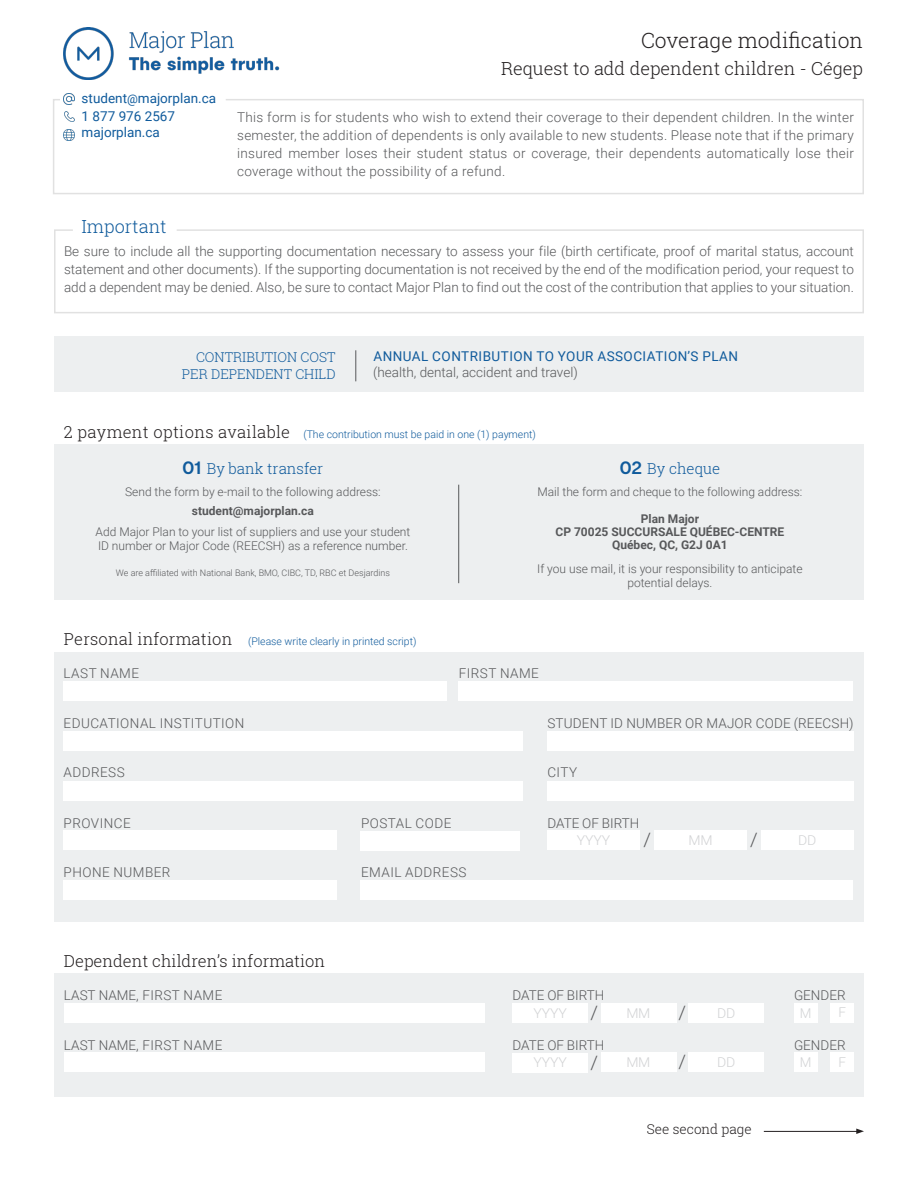
<style>
.page{position:relative;width:918px;height:1188px;background:#fff}
.page>*{position:absolute;margin:0;border:0;box-sizing:border-box;transform-origin:0 0}
.t1{font:300 21px "Roboto Slab";color:#231f20}
.t2{font:300 18.45px "Roboto";color:#57585a;scale:1.04 1}
.t3{font:300 18px "Roboto Slab";color:#231f20}
.t4{font:300 18px "Roboto Slab";color:#105b9c}
.t5{font:300 16.5px "Roboto Slab";letter-spacing:.01em;color:#231f20}
.t6{font:300 15px "Roboto Slab";color:#105b9c}
.t7{font:300 13.5px/18px "Roboto";letter-spacing:.015em;color:#57585a;text-align:justify}
.t8{font:300 13.5px "Roboto";letter-spacing:.035em;color:#57585a}
.t9{font:13.5px "Roboto";letter-spacing:.01em;color:#105b9c}
.t10{font:13.5px "Roboto";letter-spacing:.035em;color:#105b9c}
.t11{font:300 13.5px "Roboto Slab";color:#105b9c}
.t12{font:300 13.5px "Roboto";letter-spacing:-.005em;color:#d1d2d4;scale:1.04 1}
.t13{font:300 13.5px "Roboto Slab";color:#231f20}
.t14{font:300 13.5px "Roboto";letter-spacing:-.005em;color:#d1d2d4}
.t15{font:300 12px/14.4px "Roboto";color:#57585a}
.t16{font:700 12px "Roboto";color:#57585a}
.t17{font:300 10.5px "Roboto";color:#105b9c}
.t18{font:300 9px "Roboto";color:#57585a}
.s1{font-size:12px}
.s2{font-family:"Publica Sans";font-weight:500;font-size:18px}
</style>
<div class="page">
<svg style="left:53px;top:98px;width:811px;height:96px"></svg>
<svg style="left:54px;top:229px;width:810px;height:85px"></svg>
<svg style="left:64px;top:129px;width:11px;height:11px"></svg>
<svg style="left:64px;top:94px;width:11px;height:11px"></svg>
<svg style="left:64px;top:111px;width:11px;height:11px"></svg>
<img style="left:64px;top:27px;width:215px;height:52px">
<div style="left:54px;top:337px;width:810px;height:55px;background:#edeff0"></div>
<hr style="left:355px;top:350px;width:1px;height:31px;background:#57585a">
<div style="left:54px;top:445px;width:810px;height:155px;background:#edeff0"></div>
<hr style="left:458px;top:485px;width:1px;height:98px;background:#57585a">
<div style="left:54px;top:652px;width:810px;height:270px;background:#edeff0"></div>
<div style="left:63px;top:681px;width:383px;height:20px;background:#fff"></div>
<div style="left:459px;top:681px;width:394px;height:20px;background:#fff"></div>
<div style="left:63px;top:731px;width:460px;height:19px;background:#fff"></div>
<div style="left:63px;top:781px;width:460px;height:20px;background:#fff"></div>
<div style="left:63px;top:831px;width:274px;height:19px;background:#fff"></div>
<div style="left:361px;top:880px;width:492px;height:20px;background:#fff"></div>
<div style="left:547px;top:781px;width:306px;height:20px;background:#fff"></div>
<div style="left:361px;top:831px;width:159px;height:19px;background:#fff"></div>
<div style="left:63px;top:880px;width:274px;height:20px;background:#fff"></div>
<div style="left:547px;top:731px;width:306px;height:20px;background:#fff"></div>
<div style="left:547px;top:831px;width:93px;height:19px;background:#fff"></div>
<div style="left:654px;top:831px;width:93px;height:19px;background:#fff"></div>
<div style="left:761px;top:831px;width:92px;height:19px;background:#fff"></div>
<div style="left:54px;top:974px;width:810px;height:123px;background:#edeff0"></div>
<div style="left:64px;top:1003px;width:421px;height:20px;background:#fff"></div>
<div style="left:64px;top:1053px;width:421px;height:19px;background:#fff"></div>
<div style="left:512px;top:1003px;width:76px;height:20px;background:#fff"></div>
<div style="left:512px;top:1053px;width:76px;height:19px;background:#fff"></div>
<div style="left:601px;top:1003px;width:75px;height:20px;background:#fff"></div>
<div style="left:601px;top:1053px;width:75px;height:19px;background:#fff"></div>
<div style="left:688px;top:1003px;width:76px;height:20px;background:#fff"></div>
<div style="left:688px;top:1053px;width:76px;height:19px;background:#fff"></div>
<hr style="left:764px;top:1131px;width:96px;height:1px;background:#231f20">
<svg style="left:856px;top:1129px;width:8px;height:5px"></svg>
<div style="left:794px;top:1003px;width:23px;height:20px;background:#fff"></div>
<div style="left:794px;top:1053px;width:23px;height:19px;background:#fff"></div>
<div style="left:831px;top:1003px;width:23px;height:20px;background:#fff"></div>
<div style="left:831px;top:1053px;width:23px;height:19px;background:#fff"></div>
<p class="t9" style="left:82px;top:89px;width:136px">student<span class="s1">@</span>majorplan.ca</p>
<p class="t9" style="left:82px;top:106px;width:95px">1 877 976 2567</p>
<p class="t9" style="left:82px;top:123px;width:80px">majorplan.ca</p>
<p class="t4" style="left:81px;top:214px;width:87px">Important</p>
<p class="t1" style="left:641px;top:26px;width:224px">Coverage modification</p>
<p class="t3" style="left:501px;top:57px;width:364px">Request to add dependent children - Cégep</p>
<p class="t7" style="left:237px;top:108px;width:618px">This form is for students who wish to extend their coverage to their dependent children. In the winter semester, the addition of dependents is only available to new students. Please note that if the primary insured member loses their student status or coverage, their dependents automatically lose their coverage without the possibility of a refund.</p>
<p class="t7" style="left:64px;top:242px;width:791px">Be sure to include all the supporting documentation necessary to assess your file (birth certificate, proof of marital status, account statement and other documents). If the supporting documentation is not received by the end of the modification period, your request to add a dependent may be denied. Also, be sure to contact Major Plan to find out the cost of the contribution that applies to your situation.</p>
<p class="t11" style="left:196px;top:348px;width:141px">CONTRIBUTION COST</p>
<p class="t10" style="left:373px;top:347px;width:366px">ANNUAL CONTRIBUTION TO YOUR ASSOCIATION’S PLAN</p>
<p class="t11" style="left:182px;top:365px;width:155px">PER DEPENDENT CHILD</p>
<p class="t7" style="left:373px;top:363px;width:206px">(health, dental, accident and travel)</p>
<p class="t5" style="left:64px;top:421px;width:228px">2 payment options available</p>
<p class="t17" style="left:303px;top:427px;width:234px">(The contribution must be paid in one (1) payment)</p>
<p class="t6" style="left:182px;top:458px;width:142px"><span class="s2">01</span> By bank transfer</p>
<p class="t6" style="left:620px;top:458px;width:102px"><span class="s2">02</span> By cheque</p>
<p class="t15" style="left:125px;top:485px;width:257px">Send the form by e-mail to the following address:</p>
<p class="t16" style="left:192px;top:503px;width:124px">student@majorplan.ca</p>
<p class="t15" style="left:96px;top:524px;width:316px">Add Major Plan to your list of suppliers and use your student<br>ID number or Major Code (REECSH) as a reference number.</p>
<p class="t18" style="left:116px;top:566px;width:276px">We are affiliated with National Bank, BMO, CIBC, TD, RBC et Desjardins</p>
<p class="t15" style="left:537px;top:485px;width:267px">Mail the form and cheque to the following address:</p>
<p class="t16" style="left:641px;top:510px;width:60px">Plan Major</p>
<p class="t16" style="left:556px;top:523px;width:230px">CP 70025 SUCCURSALE QUÉBEC-CENTRE</p>
<p class="t16" style="left:612px;top:537px;width:117px">Québec, QC, G2J 0A1</p>
<p class="t15" style="left:537px;top:561px;width:267px;text-align:center">If you use mail, it is your responsibility to anticipate potential delays.</p>
<p class="t5" style="left:64px;top:628px;width:170px">Personal information</p>
<p class="t8" style="left:64px;top:664px;width:77px">LAST NAME</p>
<p class="t8" style="left:459px;top:664px;width:82px">FIRST NAME</p>
<p class="t8" style="left:64px;top:714px;width:182px">EDUCATIONAL INSTITUTION</p>
<p class="t8" style="left:64px;top:763px;width:63px">ADDRESS</p>
<p class="t17" style="left:248px;top:634px;width:170px">(Please write clearly in printed script)</p>
<p class="t7" style="left:547px;top:714px;width:308px">STUDENT ID NUMBER OR MAJOR CODE (REECSH)</p>
<p class="t7" style="left:547px;top:763px;width:31px">CITY</p>
<p class="t8" style="left:64px;top:813px;width:69px">PROVINCE</p>
<p class="t8" style="left:64px;top:863px;width:108px">PHONE NUMBER</p>
<p class="t8" style="left:361px;top:813px;width:92px">POSTAL CODE</p>
<p class="t8" style="left:361px;top:863px;width:107px">EMAIL ADDRESS</p>
<p class="t7" style="left:547px;top:813px;width:93px">DATE OF BIRTH</p>
<p class="t12" style="left:577px;top:831px;width:34px">YYYY</p>
<p class="t2" style="left:644px;top:826px;width:9px">/</p>
<p class="t12" style="left:688px;top:831px;width:25px">MM</p>
<p class="t2" style="left:750px;top:826px;width:9px">/</p>
<p class="t12" style="left:798px;top:831px;width:19px">DD</p>
<p class="t5" style="left:64px;top:950px;width:263px">Dependent children’s information</p>
<p class="t8" style="left:64px;top:986px;width:160px">LAST NAME, FIRST NAME</p>
<p class="t8" style="left:64px;top:1035px;width:160px">LAST NAME, FIRST NAME</p>
<p class="t7" style="left:513px;top:986px;width:93px">DATE OF BIRTH</p>
<p class="t7" style="left:513px;top:1035px;width:93px">DATE OF BIRTH</p>
<p class="t2" style="left:590px;top:1000px;width:9px">/</p>
<p class="t2" style="left:590px;top:1049px;width:9px">/</p>
<p class="t12" style="left:534px;top:1003px;width:34px">YYYY</p>
<p class="t12" style="left:534px;top:1053px;width:34px">YYYY</p>
<p class="t12" style="left:626px;top:1003px;width:25px">MM</p>
<p class="t12" style="left:626px;top:1053px;width:25px">MM</p>
<p class="t2" style="left:679px;top:999px;width:9px">/</p>
<p class="t2" style="left:679px;top:1049px;width:9px">/</p>
<p class="t12" style="left:717px;top:1004px;width:19px">DD</p>
<p class="t12" style="left:717px;top:1053px;width:19px">DD</p>
<p class="t13" style="left:647px;top:1120px;width:106px">See second page</p>
<p class="t7" style="left:794px;top:986px;width:53px">GENDER</p>
<p class="t7" style="left:794px;top:1035px;width:53px">GENDER</p>
<p class="t14" style="left:839px;top:1003px;width:9px">F</p>
<p class="t14" style="left:839px;top:1052px;width:9px">F</p>
<p class="t14" style="left:800px;top:1003px;width:13px">M</p>
<p class="t14" style="left:800px;top:1053px;width:13px">M</p>
</div>
